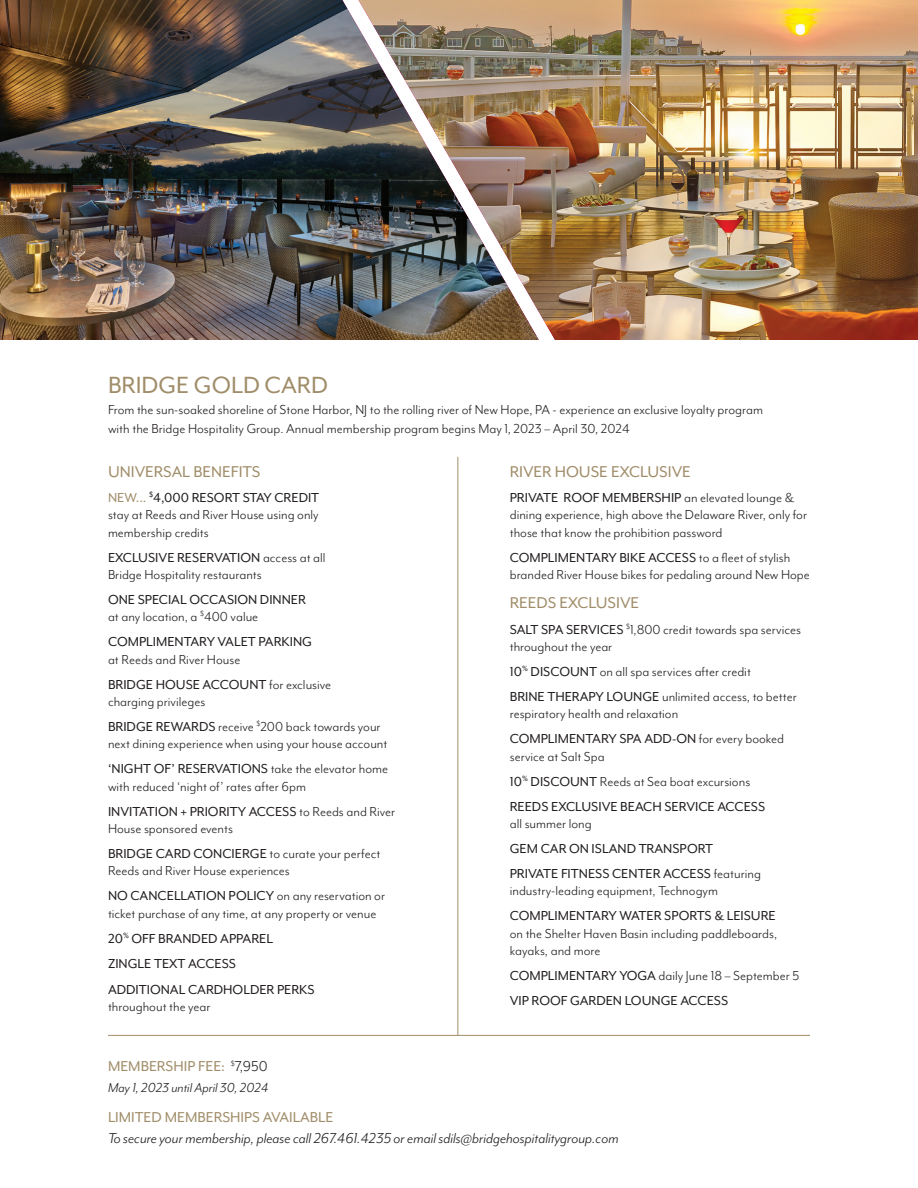
<style>
.page{position:relative;width:918px;height:1188px;background:#fff}
.page>*{position:absolute;margin:0;border:0;box-sizing:border-box;transform-origin:0 0}
.t1{font:27px "Mr Eaves Mod OT";color:#a08d69}
.t2{font:18px "Mr Eaves Mod OT";color:#a08d69}
.t3{font:italic 16.5px/21px "Mr Eaves Mod OT";color:#231f20}
.t4{font:16.5px "Mr Eaves Mod OT";color:#a08d69}
.t5{font:15px/17.2px "Mr Eaves Mod OT";color:#231f20}
.t6{font:15px/17.2px "Mr Eaves Mod OT";color:#231f20}
.t7{font:italic 15px "Mr Eaves Mod OT";color:#231f20}
.s1{color:#a08d69}
.s2{font-style:inherit}
.s3{color:#231f20}
.s4{font-style:normal;color:#a08d69}
</style>
<div class="page">
<img style="left:566px;top:0;width:352px;height:340px">
<img style="left:0;top:0;width:562px;height:340px">
<hr style="left:458px;top:457px;width:1px;height:578px;background:#a08d69">
<hr style="left:108px;top:1035px;width:702px;height:1px;background:#a08d69">
<p class="t1" style="left:108px;top:370px;width:221px">BRIDGE GOLD CARD</p>
<p class="t5" style="left:108px;top:399px;width:657px;line-height:19.5px">From the sun-soaked shoreline of Stone Harbor, NJ to the rolling river of New Hope, PA - experience an exclusive loyalty program with the Bridge Hospitality Group. Annual membership program begins May 1, 2023 – April 30, 2024</p>
<p class="t2" style="left:108px;top:462px;width:154px">UNIVERSAL BENEFITS</p>
<p class="t5" style="left:108px;top:489px;width:213px;text-align:justify"><span class="s1">NEW...</span> <sup>$</sup><span class="s2">4,000 RESORT STAY CREDIT </span>stay at Reeds and River House using only membership credits</p>
<p class="t5" style="left:108px;top:549px;width:219px"><span class="s2">EXCLUSIVE RESERVATION</span> access at all<br>Bridge Hospitality restaurants</p>
<p class="t6" style="left:108px;top:591px;width:200px">ONE SPECIAL OCCASION DINNER <span class="s2">at any location, a</span> <sup>$</sup><span class="s2">400 value</span></p>
<p class="t6" style="left:108px;top:633px;width:206px">COMPLIMENTARY VALET PARKING <span class="s2">at Reeds and River House</span></p>
<p class="t5" style="left:108px;top:676px;width:225px"><span class="s2">BRIDGE HOUSE ACCOUNT</span> for exclusive charging privileges</p>
<p class="t5" style="left:108px;top:718px;width:281px"><span class="s2">BRIDGE REWARDS</span> receive <sup>$</sup>200 back towards your next dining experience when using your house account</p>
<p class="t5" style="left:108px;top:760px;width:282px"><span class="s2">‘NIGHT OF’ RESERVATIONS</span> take the elevator home with reduced ‘night of’ rates after 6pm</p>
<p class="t5" style="left:108px;top:803px;width:289px"><span class="s2">INVITATION + PRIORITY ACCESS</span> to Reeds and River<br>House sponsored events</p>
<p class="t5" style="left:108px;top:845px;width:274px"><span class="s2">BRIDGE CARD CONCIERGE</span> to curate your perfect<br>Reeds and River House experiences</p>
<p class="t5" style="left:108px;top:887px;width:279px"><span class="s2">NO CANCELLATION POLICY</span> on any reservation or ticket purchase of any time, at any property or venue</p>
<p class="t6" style="left:108px;top:930px;width:167px">20<sup>%</sup> OFF BRANDED APPAREL</p>
<p class="t6" style="left:108px;top:955px;width:129px">ZINGLE TEXT ACCESS</p>
<p class="t6" style="left:108px;top:980px;width:208px">ADDITIONAL CARDHOLDER PERKS <span class="s2">throughout the year</span></p>
<p class="t2" style="left:510px;top:462px;width:183px">RIVER HOUSE EXCLUSIVE</p>
<p class="t5" style="left:510px;top:489px;width:299px"><span class="s2">PRIVATE ROOF MEMBERSHIP</span> an elevated lounge &amp; dining experience, high above the Delaware River, only for those that know the prohibition password</p>
<p class="t5" style="left:510px;top:549px;width:302px"><span class="s2">COMPLIMENTARY BIKE ACCESS</span> to a fleet of stylish branded River House bikes for pedaling around New Hope</p>
<p class="t2" style="left:510px;top:593px;width:131px">REEDS EXCLUSIVE</p>
<p class="t5" style="left:510px;top:620px;width:293px"><span class="s2">SALT SPA SERVICES</span> <sup>$</sup>1,800 credit towards spa services throughout the year</p>
<p class="t5" style="left:510px;top:663px;width:243px"><span class="s2">10</span><sup>%</sup> <span class="s2">DISCOUNT</span> on all spa services after credit</p>
<p class="t5" style="left:510px;top:688px;width:289px"><span class="s2">BRINE THERAPY LOUNGE</span> unlimited access, to better respiratory health and relaxation</p>
<p class="t5" style="left:510px;top:730px;width:276px"><span class="s2">COMPLIMENTARY SPA ADD-ON</span> for every booked service at Salt Spa</p>
<p class="t5" style="left:510px;top:772px;width:242px"><span class="s2">10</span><sup>%</sup> <span class="s2">DISCOUNT</span> Reeds at Sea boat excursions</p>
<p class="t6" style="left:510px;top:797px;width:257px">REEDS EXCLUSIVE BEACH SERVICE ACCESS <span class="s2">all summer long</span></p>
<p class="t6" style="left:510px;top:840px;width:205px">GEM CAR ON ISLAND TRANSPORT</p>
<p class="t5" style="left:510px;top:865px;width:253px"><span class="s2">PRIVATE FITNESS CENTER ACCESS</span> featuring industry-leading equipment, Technogym</p>
<p class="t5" style="left:510px;top:907px;width:269px;text-align:justify"><span class="s2">COMPLIMENTARY WATER SPORTS &amp; LEISURE </span>on the Shelter Haven Basin including paddleboards, kayaks, and more</p>
<p class="t5" style="left:510px;top:967px;width:291px"><span class="s2">COMPLIMENTARY YOGA</span> daily June 18 – September 5</p>
<p class="t6" style="left:510px;top:992px;width:220px">VIP ROOF GARDEN LOUNGE ACCESS</p>
<p class="t4" style="left:108px;top:1057px;width:161px">MEMBERSHIP FEE: <sup>$</sup><span class="s3">7,950</span></p>
<p class="t7" style="left:108px;top:1080px;width:162px">May 1, 2023 until April 30, 2024</p>
<p class="t3" style="left:108px;top:1107px;width:512px"><span class="s4">LIMITED MEMBERSHIPS AVAILABLE<br></span>To secure your membership, please call 267.461.4235 or email sdils@bridgehospitalitygroup.com</p>
</div>
